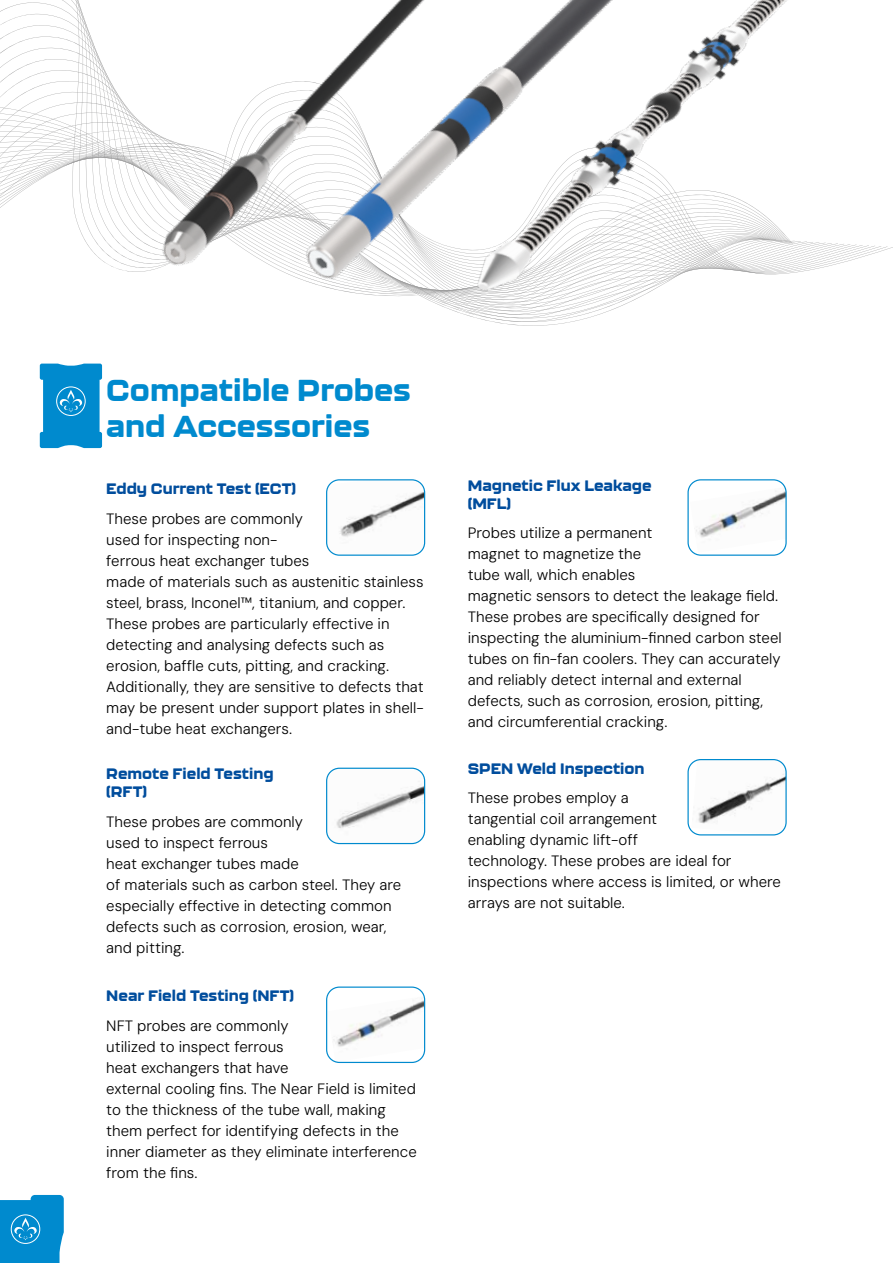
<style>
.page{position:relative;width:893px;height:1263px;background:#fff}
.page>*{position:absolute;margin:0;border:0;box-sizing:border-box;transform-origin:0 0}
.t1{font:800 30px/36px "Kallisto";color:#008ace}
.t2{font:15px/21px "DM Sans 9 pt";color:#000}
.t3{font:800 15px/18px "Kallisto";color:#004d9d}
</style>
<div class="page">
<svg style="left:0;top:1195px;width:64px;height:68px;background:#1a95d2"></svg>
<img style="left:328px;top:480px;width:97px;height:75px">
<div style="left:326px;top:479px;width:99px;height:77px;border:1px solid #008ace;border-radius:13px"></div>
<img style="left:327px;top:768px;width:98px;height:75px">
<div style="left:326px;top:768px;width:99px;height:76px;border:1px solid #008ace;border-radius:13px"></div>
<img style="left:327px;top:998px;width:98px;height:64px">
<div style="left:326px;top:986px;width:99px;height:77px;border:1px solid #008ace;border-radius:13px"></div>
<img style="left:690px;top:487px;width:95px;height:66px">
<div style="left:687px;top:479px;width:100px;height:77px;border:1px solid #008ace;border-radius:13px"></div>
<img style="left:691px;top:761px;width:95px;height:74px">
<div style="left:687px;top:759px;width:100px;height:76px;border:1px solid #008ace;border-radius:13px"></div>
<svg style="left:40px;top:392px;width:62px;height:56px;background:#1e98d3"></svg>
<img style="left:0;top:2px;width:100px;height:390px">
<img style="left:49px;top:0;width:548px;height:381px">
<img style="left:395px;top:0;width:498px;height:315px">
<h1 class="t1" style="left:106px;top:372px;width:306px">Compatible Probes and Accessories</h1>
<p class="t3" style="left:106px;top:479px;width:191px">Eddy Current Test (ECT)</p>
<p class="t2" style="left:106px;top:508px;width:319px">These probes are commonly<br>used for inspecting non-<br>ferrous heat exchanger tubes<br>made of materials such as austenitic stainless steel, brass, Inconel™, titanium, and copper.<br>These probes are particularly effective in detecting and analysing defects such as erosion, baffle cuts, pitting, and cracking.<br>Additionally, they are sensitive to defects that may be present under support plates in shell&shy;and-tube heat exchangers.</p>
<p class="t3" style="left:106px;top:764px;width:169px">Remote Field Testing (RFT)</p>
<p class="t2" style="left:106px;top:811px;width:296px">These probes are commonly<br>used to inspect ferrous<br>heat exchanger tubes made<br>of materials such as carbon steel. They are especially effective in detecting common defects such as corrosion, erosion, wear, and pitting.</p>
<p class="t3" style="left:106px;top:986px;width:189px">Near Field Testing (NFT)</p>
<p class="t2" style="left:106px;top:1015px;width:312px">NFT probes are commonly<br>utilized to inspect ferrous<br>heat exchangers that have<br>external cooling fins. The Near Field is limited to the thickness of the tube wall, making them perfect for identifying defects in the inner diameter as they eliminate interference from the fins.</p>
<p class="t3" style="left:468px;top:476px;width:185px">Magnetic Flux Leakage (MFL)</p>
<p class="t2" style="left:468px;top:522px;width:315px">Probes utilize a permanent<br>magnet to magnetize the<br>tube wall, which enables<br>magnetic sensors to detect the leakage field.<br>These probes are specifically designed for inspecting the aluminium-finned carbon steel tubes on fin-fan coolers. They can accurately and reliably detect internal and external defects, such as corrosion, erosion, pitting, and circumferential cracking.</p>
<p class="t3" style="left:468px;top:759px;width:178px">SPEN Weld Inspection</p>
<p class="t2" style="left:468px;top:788px;width:315px">These probes employ a<br>tangential coil arrangement<br>enabling dynamic lift-off<br>technology. These probes are ideal for inspections where access is limited, or where arrays are not suitable.</p>
</div>
